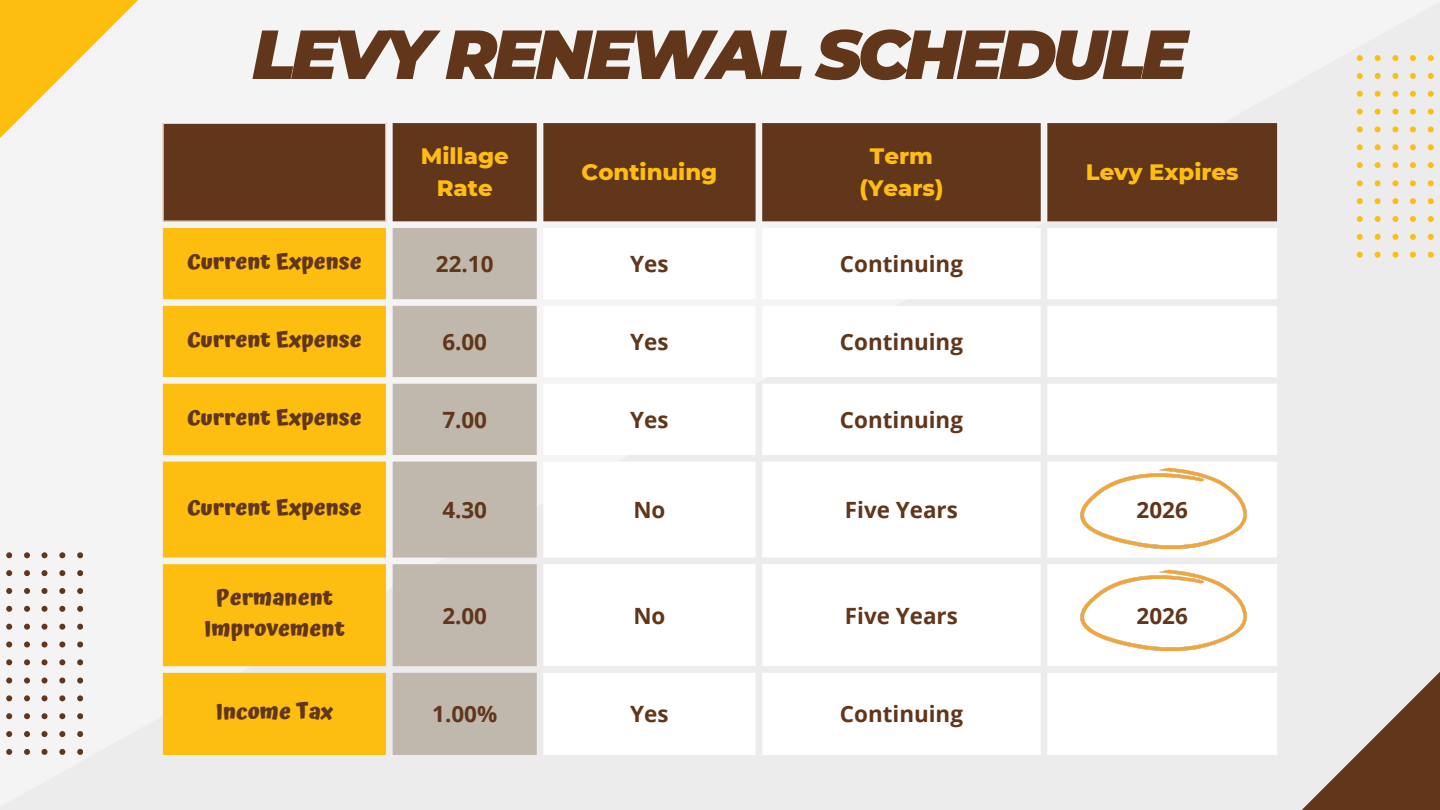
<style>
.page{position:relative;width:1440px;height:810px;background:#f4f4f4}
.page>*{position:absolute;margin:0;border:0;box-sizing:border-box;transform-origin:0 0}
.t1{font:italic 900 69.2px "Montserrat";letter-spacing:-.06em;color:#61361a}
.t2{font:800 22.8px/31.5px "Montserrat";color:#febe10;text-align:center}
.t3{font:700 22.4px "Open Sans";color:#61361a}
.t4{font:700 22px/30.8px "Atma";color:#61361a;text-align:center}
</style>
<div class="page">
<svg style="left:1357px;top:55px;width:83px;height:202px;background:#ede7d6"></svg>
<svg style="left:0;top:552px;width:83px;height:203px"></svg>
<div style="left:164px;top:123px;width:1113px;height:98px;background:#61361a"></div>
<div style="left:163px;top:228px;width:223px;height:527px;background:#febe10"></div>
<div style="left:393px;top:228px;width:144px;height:527px;background:#c0b8ad"></div>
<svg style="left:543px;top:228px;width:734px;height:527px"></svg>
<hr style="left:163px;top:124px;width:1px;height:97px;background:#ffd699">
<hr style="left:385px;top:124px;width:1px;height:97px;background:#ffd699">
<hr style="left:163px;top:123px;width:223px;height:1px;background:#ffd699">
<hr style="left:163px;top:221px;width:223px;height:1px;background:#ffd699">
<svg style="left:0;top:0;width:217px;height:217px;fill:#f4f4f4"></svg>
<svg style="left:1223px;top:593px;width:217px;height:217px;fill:#ececec"></svg>
<img style="left:1079px;top:466px;width:169px;height:86px">
<img style="left:1079px;top:567px;width:169px;height:86px">
<h1 class="t1" style="left:252px;top:12px;width:937px">LEVY RENEWAL SCHEDULE</h1>
<p class="t2" style="left:421px;top:140px;width:90px">Millage<br>Rate</p>
<p class="t2" style="left:582px;top:156px;width:137px">Continuing</p>
<p class="t2" style="left:859px;top:140px;width:86px">Term (Years)</p>
<p class="t4" style="left:187px;top:246px;width:176px">Current Expense</p>
<p class="t3" style="left:436px;top:248px;width:59px">22.10</p>
<p class="t3" style="left:630px;top:248px;width:40px">Yes</p>
<p class="t3" style="left:840px;top:248px;width:125px">Continuing</p>
<p class="t4" style="left:187px;top:324px;width:176px">Current Expense</p>
<p class="t3" style="left:442px;top:326px;width:46px">6.00</p>
<p class="t3" style="left:630px;top:326px;width:40px">Yes</p>
<p class="t3" style="left:840px;top:326px;width:125px">Continuing</p>
<p class="t4" style="left:187px;top:402px;width:176px">Current Expense</p>
<p class="t3" style="left:442px;top:404px;width:46px">7.00</p>
<p class="t3" style="left:630px;top:404px;width:40px">Yes</p>
<p class="t3" style="left:840px;top:404px;width:125px">Continuing</p>
<p class="t2" style="left:1086px;top:156px;width:154px">Levy Expires</p>
<p class="t4" style="left:187px;top:492px;width:176px">Current Expense</p>
<p class="t3" style="left:442px;top:494px;width:46px">4.30</p>
<p class="t3" style="left:633px;top:494px;width:34px">No</p>
<p class="t3" style="left:845px;top:494px;width:115px">Five Years</p>
<p class="t3" style="left:1137px;top:494px;width:53px">2026</p>
<p class="t4" style="left:204px;top:582px;width:142px">Permanent<br>Improvement</p>
<p class="t3" style="left:442px;top:600px;width:46px">2.00</p>
<p class="t3" style="left:633px;top:600px;width:34px">No</p>
<p class="t3" style="left:845px;top:600px;width:115px">Five Years</p>
<p class="t3" style="left:1137px;top:600px;width:53px">2026</p>
<p class="t4" style="left:216px;top:696px;width:119px">Income Tax</p>
<p class="t3" style="left:432px;top:698px;width:66px">1.00%</p>
<p class="t3" style="left:630px;top:698px;width:40px">Yes</p>
<p class="t3" style="left:840px;top:698px;width:125px">Continuing</p>
</div>
